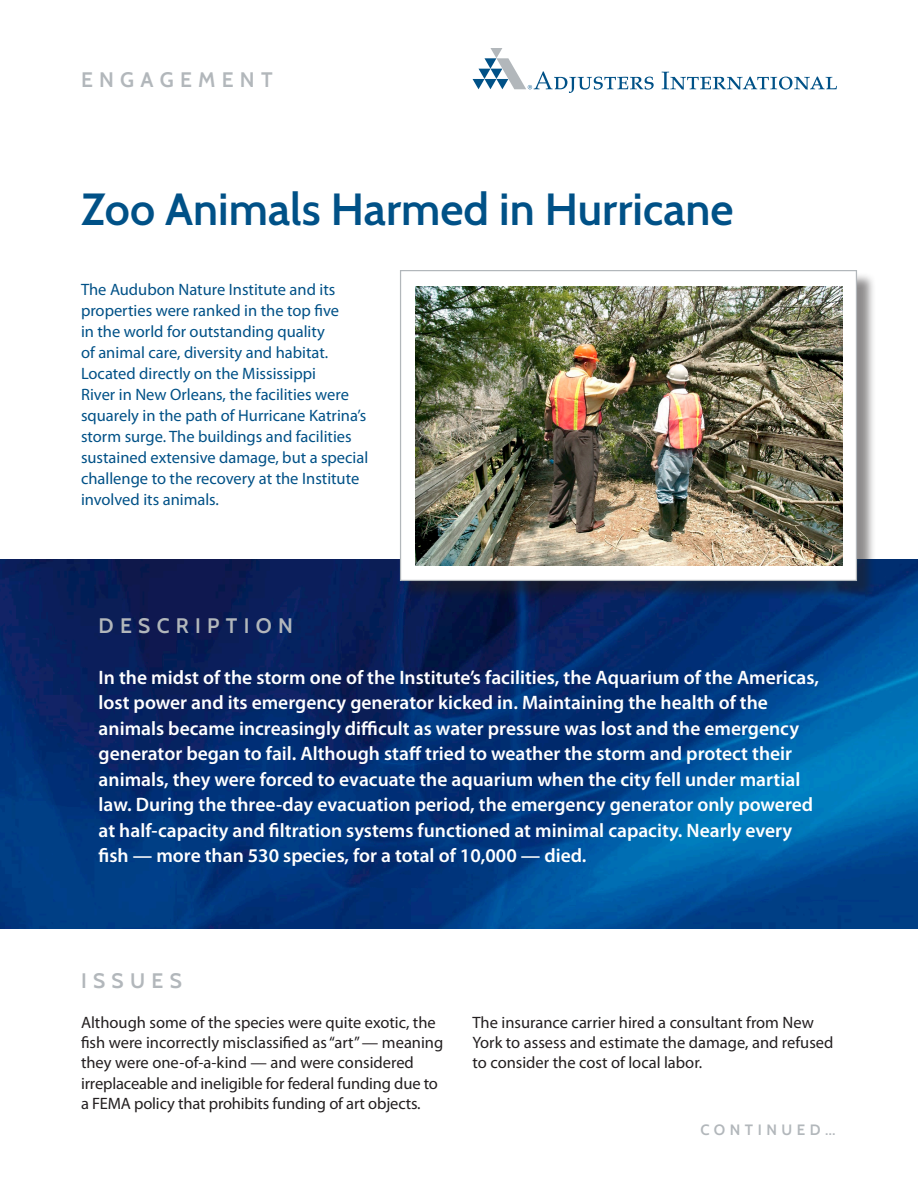
<style>
.page{position:relative;width:918px;height:1188px;background:#fff}
.page>*{position:absolute;margin:0;border:0;box-sizing:border-box;transform-origin:0 0}
.t1{font:600 45px "Cabin";color:#005187}
.t2{font:600 21px "Cabin";letter-spacing:.3em;color:#b2b7bb}
.t3{font:600 19.5px/25.5px "Myriad Pro";color:#fff}
.t4{font:16.5px/21px "Myriad Pro";color:#005187}
.t5{font:16.5px/20.2px "Myriad Pro";color:#231f20}
.t6{font:600 15px "Cabin";letter-spacing:.3em;color:#b2b7bb}
</style>
<div class="page">
<img style="left:0;top:559px;width:918px;height:370px">
<svg style="left:662px;top:72px;width:175px;height:18px"></svg>
<svg style="left:473px;top:48px;width:181px;height:45px"></svg>
<div style="left:402px;top:272px;width:474px;height:327px;background:#231f20;opacity:.51"></div>
<div style="left:401px;top:271px;width:455px;height:309px;background:#fff"></div>
<img style="left:415px;top:287px;width:428px;height:278px">
<div style="left:400px;top:270px;width:457px;height:311px;border:1px solid #b2b7bb"></div>
<p class="t2" style="left:81px;top:67px;width:193px">ENGAGEMENT</p>
<p class="t1" style="left:81px;top:182px;width:654px">Zoo Animals Harmed in Hurricane</p>
<p class="t4" style="left:81px;top:278px;width:289px">The Audubon Nature Institute and its properties were ranked in the top five<br>in the world for outstanding quality<br>of animal care, diversity and habitat.<br>Located directly on the Mississippi<br>River in New Orleans, the facilities were squarely in the path of Hurricane Katrina’s storm surge. The buildings and facilities sustained extensive damage, but a special challenge to the recovery at the Institute involved its animals.</p>
<p class="t2" style="left:99px;top:613px;width:196px">DESCRIPTION</p>
<p class="t3" style="left:99px;top:664px;width:722px">In the midst of the storm one of the Institute’s facilities, the Aquarium of the Americas, lost power and its emergency generator kicked in. Maintaining the health of the animals became increasingly difficult as water pressure was lost and the emergency generator began to fail. Although staff tried to weather the storm and protect their animals, they were forced to evacuate the aquarium when the city fell under martial law. During the three-day evacuation period, the emergency generator only powered at half-capacity and filtration systems functioned at minimal capacity. Nearly every fish — more than 530 species, for a total of 10,000 — died.</p>
<p class="t2" style="left:81px;top:968px;width:102px">ISSUES</p>
<p class="t5" style="left:81px;top:1012px;width:364px">Although some of the species were quite exotic, the fish were incorrectly misclassified as “art” — meaning they were one-of-a-kind — and were considered irreplaceable and ineligible for federal funding due to a FEMA policy that prohibits funding of art objects.</p>
<p class="t5" style="left:472px;top:1012px;width:362px">The insurance carrier hired a consultant from New<br>York to assess and estimate the damage, and refused to consider the cost of local labor.</p>
<p class="t6" style="left:700px;top:1121px;width:137px">CONTINUED…</p>
</div>
